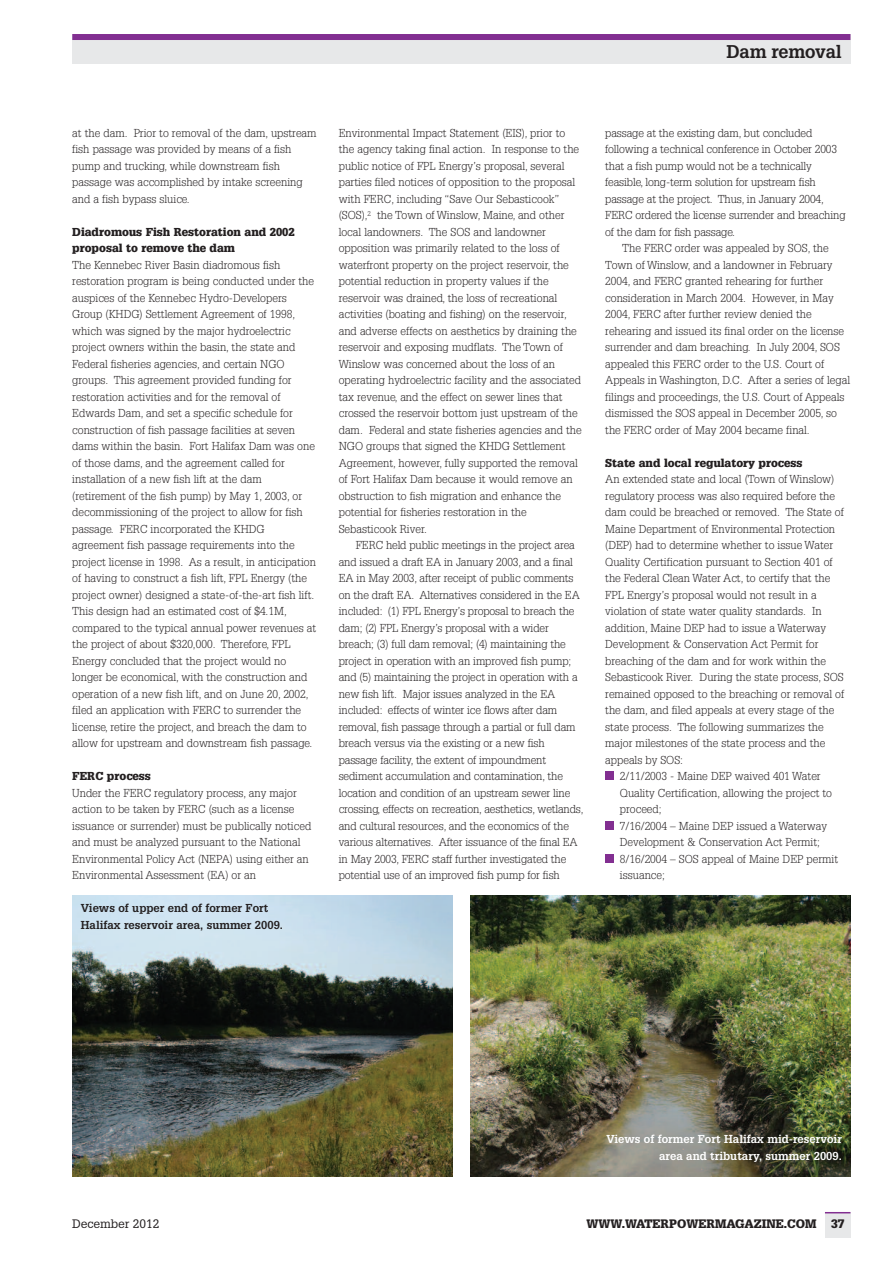
<style>
.page{position:relative;width:893px;height:1263px;background:#fff}
.page>*{position:absolute;margin:0;border:0;box-sizing:border-box;transform-origin:0 0}
.t1{font:700 18px "Glypha LT Std";letter-spacing:-.01em;color:#231f20}
.t2{font:900 12px "Glypha LT Std";color:#231f20}
.t3{font:12px "Glypha LT Std";color:#231f20}
.t4{font:300 11.25px/16.5px "Glypha LT Std";color:#231f20}
.t5{font:900 11.25px/16.5px "Glypha LT Std";color:#231f20}
.t6{font:700 11.25px/16.5px "Glypha LT Std";color:#fff;text-align:right}
.t7{font:700 11.25px/16.5px "Glypha LT Std";color:#231f20}
</style>
<div class="page">
<div style="left:72px;top:34px;width:778px;height:30px;background:#e7e8e9"></div>
<div style="left:72px;top:34px;width:778px;height:6px;background:#822f91"></div>
<div style="left:825px;top:1212px;width:25px;height:26px;background:#e7e8e9"></div>
<svg style="left:825px;top:1212px;width:25px;height:1px"></svg>
<div style="left:605px;top:854px;width:9px;height:9px;background:#822f91"></div>
<div style="left:605px;top:821px;width:9px;height:9px;background:#822f91"></div>
<div style="left:605px;top:771px;width:9px;height:9px;background:#822f91"></div>
<img style="left:73px;top:896px;width:380px;height:280px">
<img style="left:470px;top:896px;width:380px;height:280px">
<h1 class="t1" style="left:726px;top:41px;width:117px">Dam removal</h1>
<p class="t4" style="left:72px;top:125px;width:246px">at the dam. Prior to removal of the dam, upstream fish passage was provided by means of a fish pump and trucking, while downstream fish passage was accomplished by intake screening and a fish bypass sluice.</p>
<p class="t5" style="left:72px;top:224px;width:224px">Diadromous Fish Restoration and 2002 proposal to remove the dam</p>
<p class="t4" style="left:72px;top:257px;width:245px">The Kennebec River Basin diadromous fish restoration program is being conducted under the auspices of the Kennebec Hydro-Developers Group (KHDG) Settlement Agreement of 1998, which was signed by the major hydroelectric project owners within the basin, the state and Federal fisheries agencies, and certain NGO groups. This agreement provided funding for restoration activities and for the removal of Edwards Dam, and set a specific schedule for construction of fish passage facilities at seven dams within the basin. Fort Halifax Dam was one of those dams, and the agreement called for installation of a new fish lift at the dam (retirement of the fish pump) by May 1, 2003, or decommissioning of the project to allow for fish passage. FERC incorporated the KHDG agreement fish passage requirements into the project license in 1998. As a result, in anticipation of having to construct a fish lift, FPL Energy (the project owner) designed a state-of-the-art fish lift.<br>This design had an estimated cost of $4.1M, compared to the typical annual power revenues at the project of about $320,000. Therefore, FPL Energy concluded that the project would no longer be economical, with the construction and operation of a new fish lift, and on June 20, 2002, filed an application with FERC to surrender the license, retire the project, and breach the dam to allow for upstream and downstream fish passage.</p>
<p class="t5" style="left:72px;top:768px;width:80px">FERC process</p>
<p class="t4" style="left:72px;top:785px;width:240px">Under the FERC regulatory process, any major action to be taken by FERC (such as a license issuance or surrender) must be publically noticed and must be analyzed pursuant to the National Environmental Policy Act (NEPA) using either an Environmental Assessment (EA) or an</p>
<p class="t7" style="left:81px;top:900px;width:204px">Views of upper end of former Fort<br>Halifax reservoir area, summer 2009.</p>
<p class="t4" style="left:339px;top:125px;width:244px">Environmental Impact Statement (EIS), prior to the agency taking final action. In response to the public notice of FPL Energy’s proposal, several parties filed notices of opposition to the proposal with FERC, including “Save Our Sebasticook” (SOS),<sup>2</sup> the Town of Winslow, Maine, and other local landowners. The SOS and landowner opposition was primarily related to the loss of waterfront property on the project reservoir, the potential reduction in property values if the reservoir was drained, the loss of recreational activities (boating and fishing) on the reservoir, and adverse effects on aesthetics by draining the reservoir and exposing mudflats. The Town of Winslow was concerned about the loss of an operating hydroelectric facility and the associated tax revenue, and the effect on sewer lines that crossed the reservoir bottom just upstream of the dam. Federal and state fisheries agencies and the NGO groups that signed the KHDG Settlement Agreement, however, fully supported the removal of Fort Halifax Dam because it would remove an obstruction to fish migration and enhance the potential for fisheries restoration in the Sebasticook River.</p>
<p class="t4" style="left:339px;top:538px;width:246px;text-indent:17px">FERC held public meetings in the project area and issued a draft EA in January 2003, and a final EA in May 2003, after receipt of public comments on the draft EA. Alternatives considered in the EA included: (1) FPL Energy’s proposal to breach the dam; (2) FPL Energy’s proposal with a wider breach; (3) full dam removal; (4) maintaining the project in operation with an improved fish pump; and (5) maintaining the project in operation with a new fish lift. Major issues analyzed in the EA included: effects of winter ice flows after dam removal, fish passage through a partial or full dam breach versus via the existing or a new fish passage facility, the extent of impoundment sediment accumulation and contamination, the location and condition of an upstream sewer line crossing, effects on recreation, aesthetics, wetlands, and cultural resources, and the economics of the various alternatives. After issuance of the final EA in May 2003, FERC staff further investigated the potential use of an improved fish pump for fish</p>
<p class="t4" style="left:605px;top:125px;width:209px">passage at the existing dam, but concluded</p>
<p class="t4" style="left:605px;top:142px;width:233px">following a technical conference in October 2003</p>
<p class="t4" style="left:605px;top:158px;width:208px">that a fish pump would not be a technically</p>
<p class="t4" style="left:605px;top:175px;width:212px">feasible, long-term solution for upstream fish</p>
<p class="t4" style="left:605px;top:191px;width:220px">passage at the project. Thus, in January 2004,</p>
<p class="t4" style="left:605px;top:208px;width:242px">FERC ordered the license surrender and breaching</p>
<p class="t4" style="left:605px;top:224px;width:131px">of the dam for fish passage.</p>
<p class="t4" style="left:622px;top:241px;width:208px">The FERC order was appealed by SOS, the</p>
<p class="t4" style="left:605px;top:257px;width:229px">Town of Winslow, and a landowner in February</p>
<p class="t4" style="left:605px;top:274px;width:219px">2004, and FERC granted rehearing for further</p>
<p class="t4" style="left:605px;top:290px;width:230px">consideration in March 2004. However, in May</p>
<p class="t4" style="left:605px;top:307px;width:208px">2004, FERC after further review denied the</p>
<p class="t4" style="left:605px;top:323px;width:240px">rehearing and issued its final order on the license</p>
<p class="t4" style="left:605px;top:340px;width:236px">surrender and dam breaching. In July 2004, SOS</p>
<p class="t4" style="left:605px;top:356px;width:220px">appealed this FERC order to the U.S. Court of</p>
<p class="t4" style="left:605px;top:373px;width:246px">Appeals in Washington, D.C. After a series of legal</p>
<p class="t4" style="left:605px;top:389px;width:241px">filings and proceedings, the U.S. Court of Appeals</p>
<p class="t4" style="left:605px;top:406px;width:233px">dismissed the SOS appeal in December 2005, so</p>
<p class="t4" style="left:605px;top:422px;width:206px">the FERC order of May 2004 became final.</p>
<p class="t5" style="left:605px;top:455px;width:199px">State and local regulatory process</p>
<p class="t4" style="left:605px;top:472px;width:231px">An extended state and local (Town of Winslow)</p>
<p class="t4" style="left:605px;top:488px;width:231px">regulatory process was also required before the</p>
<p class="t4" style="left:605px;top:505px;width:240px">dam could be breached or removed. The State of</p>
<p class="t4" style="left:605px;top:521px;width:231px">Maine Department of Environmental Protection</p>
<p class="t4" style="left:605px;top:538px;width:229px">(DEP) had to determine whether to issue Water</p>
<p class="t4" style="left:605px;top:554px;width:229px">Quality Certification pursuant to Section 401 of</p>
<p class="t4" style="left:605px;top:571px;width:227px">the Federal Clean Water Act, to certify that the</p>
<p class="t4" style="left:605px;top:587px;width:213px">FPL Energy’s proposal would not result in a</p>
<p class="t4" style="left:605px;top:604px;width:218px">violation of state water quality standards. In</p>
<p class="t4" style="left:605px;top:620px;width:222px">addition, Maine DEP had to issue a Waterway</p>
<p class="t4" style="left:605px;top:637px;width:215px">Development &amp; Conservation Act Permit for</p>
<p class="t4" style="left:605px;top:653px;width:222px">breaching of the dam and for work within the</p>
<p class="t4" style="left:605px;top:670px;width:240px">Sebasticook River. During the state process, SOS</p>
<p class="t4" style="left:605px;top:686px;width:240px">remained opposed to the breaching or removal of</p>
<p class="t4" style="left:605px;top:703px;width:231px">the dam, and filed appeals at every stage of the</p>
<p class="t4" style="left:605px;top:719px;width:220px">state process. The following summarizes the</p>
<p class="t4" style="left:605px;top:736px;width:222px">major milestones of the state process and the</p>
<p class="t4" style="left:605px;top:752px;width:79px">appeals by SOS:</p>
<p class="t4" style="left:620px;top:769px;width:202px">2/11/2003 - Maine DEP waived 401 Water</p>
<p class="t4" style="left:620px;top:785px;width:214px">Quality Certification, allowing the project to</p>
<p class="t4" style="left:620px;top:802px;width:43px">proceed;</p>
<p class="t4" style="left:620px;top:818px;width:209px">7/16/2004 – Maine DEP issued a Waterway</p>
<p class="t4" style="left:620px;top:835px;width:202px">Development &amp; Conservation Act Permit;</p>
<p class="t4" style="left:620px;top:851px;width:220px">8/16/2004 – SOS appeal of Maine DEP permit</p>
<p class="t4" style="left:620px;top:868px;width:47px">issuance;</p>
<p class="t6" style="left:606px;top:1131px;width:237px">Views of former Fort Halifax mid-reservoir area and tributary, summer 2009.</p>
<p class="t3" style="left:72px;top:1216px;width:89px">December 2012</p>
<p class="t2" style="left:586px;top:1219px;width:259px">WWW.WATERPOWERMAGAZINE.COM 37</p>
</div>
